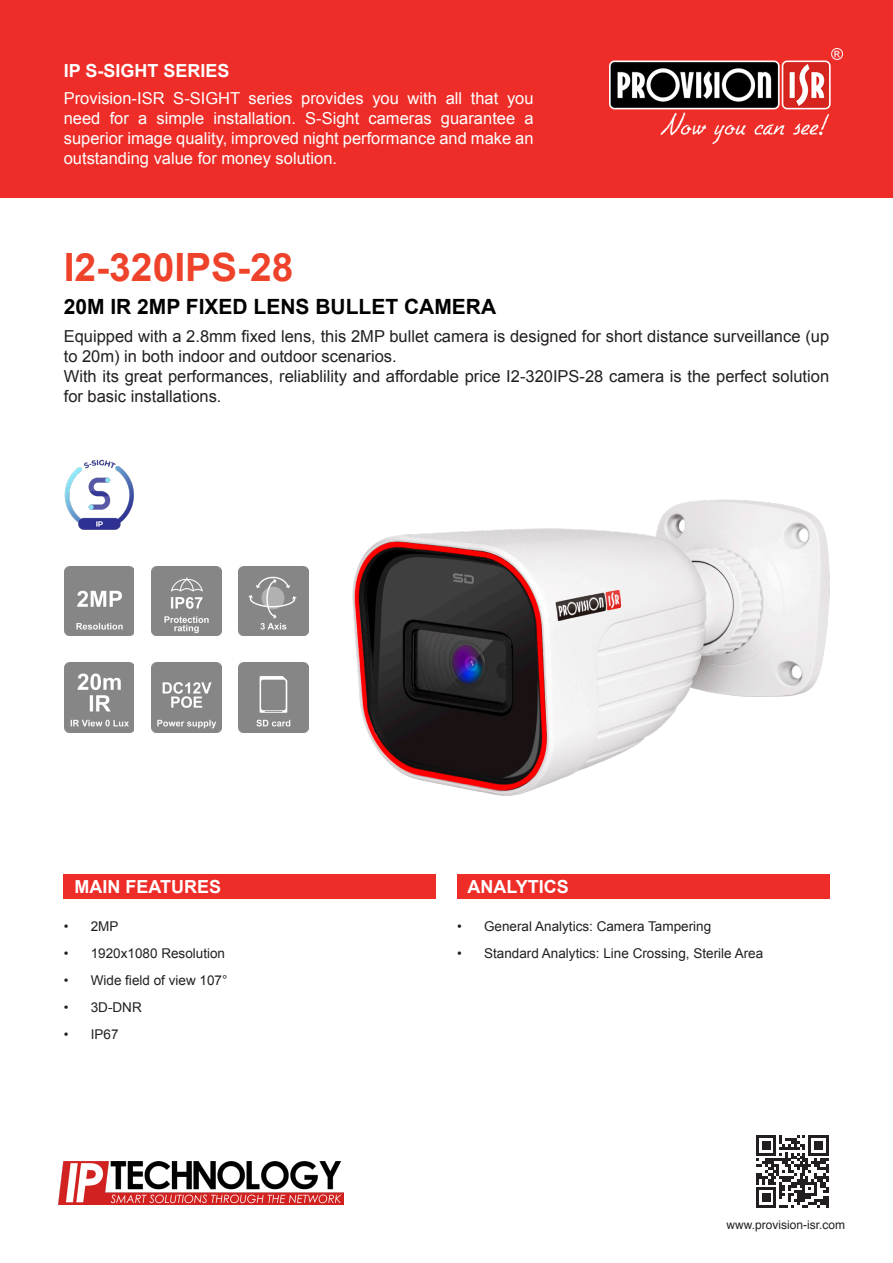
<style>
.page{position:relative;width:893px;height:1263px;background:#fff}
.page>*{position:absolute;margin:0;border:0;box-sizing:border-box;transform-origin:0 0}
.t1{font:700 39px "Arial";color:#ef422b}
.t2{font:700 21px "Arial";color:#000001}
.t3{font:700 18px "Arial";color:#fff}
.t4{font:16.5px/19.8px "Arial";color:#231f20}
.t5{font:16.5px/19.8px "Arial";color:#fff;text-align:justify}
.t6{font:13.5px "Arial";color:#231f20}
.t7{font:12px "Helvetica";color:#231f20}
</style>
<div class="page">
<div style="left:0;top:0;width:893px;height:198px;background:#ee2d28"></div>
<img style="left:610px;top:49px;width:232px;height:95px">
<img style="left:58px;top:1161px;width:286px;height:44px">
<img style="left:352px;top:499px;width:478px;height:297px">
<img style="left:64px;top:459px;width:70px;height:71px">
<svg style="left:756px;top:1135px;width:72px;height:73px"></svg>
<img style="left:151px;top:566px;width:70px;height:70px">
<img style="left:64px;top:566px;width:70px;height:70px">
<img style="left:239px;top:663px;width:69px;height:69px">
<img style="left:239px;top:566px;width:69px;height:70px">
<img style="left:64px;top:663px;width:70px;height:69px">
<img style="left:151px;top:663px;width:70px;height:69px">
<div style="left:64px;top:874px;width:372px;height:25px;background:#ee2d28"></div>
<div style="left:457px;top:874px;width:372px;height:25px;background:#ee2d28"></div>
<p class="t3" style="left:64px;top:59px;width:167px">IP S-SIGHT SERIES</p>
<p class="t5" style="left:64px;top:89px;width:471px">Provision-ISR S-SIGHT series provides you with all that you need for a simple installation. S-Sight cameras guarantee a superior image quality, improved night performance and make an outstanding value for money solution.</p>
<p class="t1" style="left:64px;top:242px;width:231px">I2-320IPS-28</p>
<p class="t2" style="left:64px;top:293px;width:434px">20M IR 2MP FIXED LENS BULLET CAMERA</p>
<p class="t4" style="left:64px;top:327px;width:767px">Equipped with a 2.8mm fixed lens, this 2MP bullet camera is designed for short distance surveillance (up to 20m) in both indoor and outdoor scenarios.</p>
<p class="t4" style="left:64px;top:366px;width:767px">With its great performances, reliablility and affordable price I2-320IPS-28 camera is the perfect solution for basic installations.</p>
<p class="t3" style="left:74px;top:875px;width:148px">MAIN FEATURES</p>
<p class="t3" style="left:467px;top:875px;width:103px">ANALYTICS</p>
<p class="t6" style="left:64px;top:917px;width:56px">• 2MP</p>
<p class="t6" style="left:64px;top:944px;width:163px">• 1920x1080 Resolution</p>
<p class="t6" style="left:64px;top:971px;width:165px">• Wide field of view 107°</p>
<p class="t6" style="left:64px;top:998px;width:79px">• 3D-DNR</p>
<p class="t6" style="left:64px;top:1025px;width:56px">• IP67</p>
<p class="t6" style="left:457px;top:917px;width:256px">• General Analytics: Camera Tampering</p>
<p class="t6" style="left:457px;top:944px;width:308px">• Standard Analytics: Line Crossing, Sterile Area</p>
<p class="t7" style="left:727px;top:1216px;width:120px">www.provision-isr.com</p>
</div>
